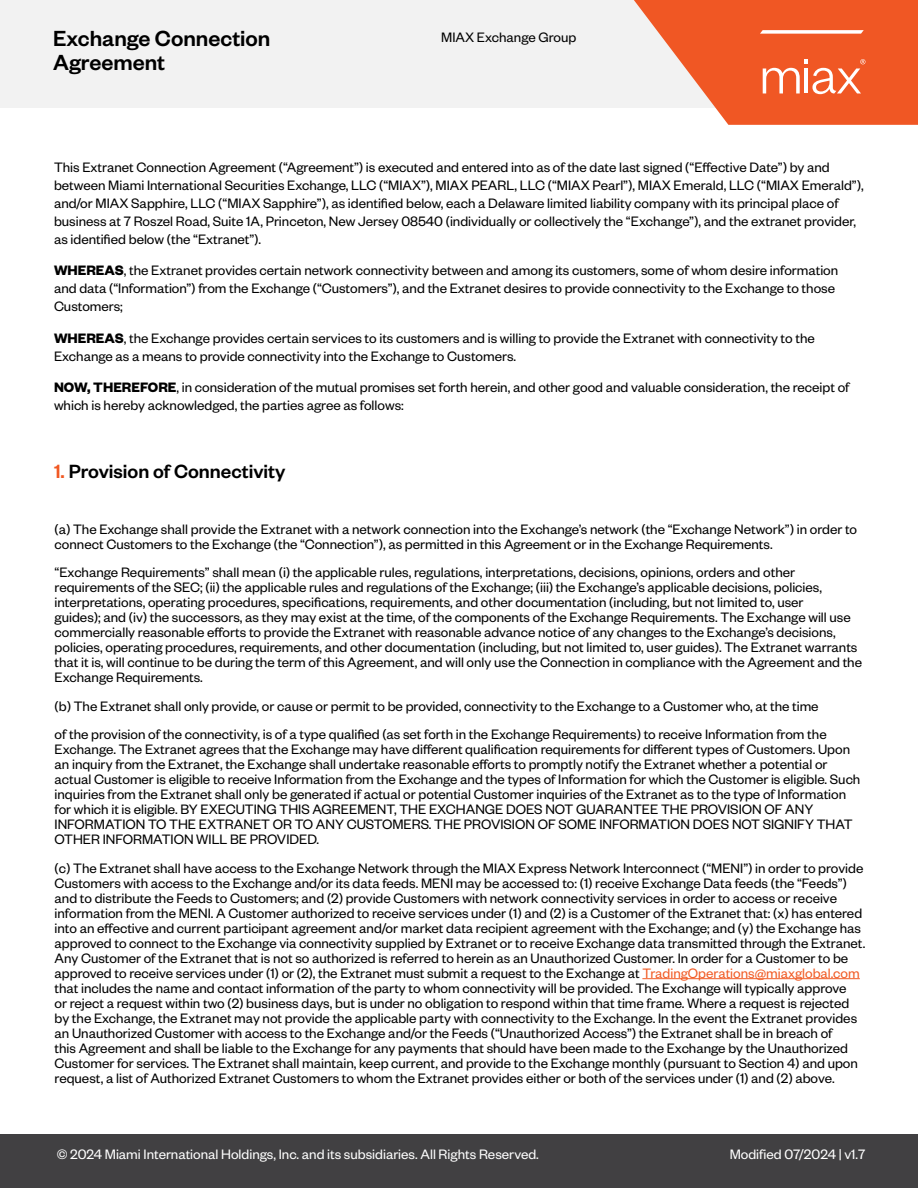
<style>
.page{position:relative;width:918px;height:1188px;background:#fff}
.page>*{position:absolute;margin:0;border:0;box-sizing:border-box;transform-origin:0 0}
.t1{font:500 24px "Founders Grotesk";color:#000}
.t2{font:500 21px "Founders Grotesk";color:#000}
.t3{font:15px/15px "Founders Grotesk";color:#000}
.t4{font:15px "Founders Grotesk";color:#fff}
.s1{font-weight:700}
.s2{color:#f15822}
.s3{color:#f15b25}
</style>
<div class="page">
<div style="left:0;top:1135px;width:918px;height:53px;background:#414042"></div>
<div style="left:0;top:0;width:918px;height:107px;background:#f2f2f2"></div>
<svg style="left:634px;top:0;width:284px;height:125px"></svg>
<hr style="left:642px;top:978px;width:218px;height:1px;background:#f15b25">
<h1 class="t1" style="left:53px;top:23px;width:219px">Exchange Connection</h1>
<p class="t3" style="left:441px;top:29px;width:137px">MIAX Exchange Group</p>
<h1 class="t1" style="left:53px;top:47px;width:114px">Agreement</h1>
<p class="t3" style="left:54px;top:157px;width:811px;line-height:18px">This Extranet Connection Agreement (“Agreement”) is executed and entered into as of the date last signed (“Effective Date”) by and between Miami International Securities Exchange, LLC (“MIAX”), MIAX PEARL, LLC (“MIAX Pearl”), MIAX Emerald, LLC (“MIAX Emerald”), and/or MIAX Sapphire, LLC (“MIAX Sapphire”), as identified below, each a Delaware limited liability company with its principal place of business at 7 Roszel Road, Suite 1A, Princeton, New Jersey 08540 (individually or collectively the “Exchange”), and the extranet provider, as identified below (the “Extranet”).</p>
<p class="t3" style="left:54px;top:261px;width:786px;line-height:18px"><span class="s1">WHEREAS</span>, the Extranet provides certain network connectivity between and among its customers, some of whom desire information and data (“Information”) from the Exchange (“Customers”), and the Extranet desires to provide connectivity to the Exchange to those<br>Customers;</p>
<p class="t3" style="left:54px;top:328px;width:762px;line-height:18px"><span class="s1">WHEREAS</span>, the Exchange provides certain services to its customers and is willing to provide the Extranet with connectivity to the<br>Exchange as a means to provide connectivity into the Exchange to Customers.</p>
<p class="t3" style="left:54px;top:378px;width:797px;line-height:18px"><span class="s1">NOW, THEREFORE</span>, in consideration of the mutual promises set forth herein, and other good and valuable consideration, the receipt of which is hereby acknowledged, the parties agree as follows:</p>
<h2 class="t2" style="left:54px;top:458px;width:233px"><span class="s2">1.</span> Provision of Connectivity</h2>
<p class="t3" style="left:55px;top:521px;width:804px">(a) The Exchange shall provide the Extranet with a network connection into the Exchange’s network (the “Exchange Network”) in order to connect Customers to the Exchange (the “Connection”), as permitted in this Agreement or in the Exchange Requirements.</p>
<p class="t3" style="left:55px;top:564px;width:809px">“Exchange Requirements” shall mean (i) the applicable rules, regulations, interpretations, decisions, opinions, orders and other requirements of the SEC; (ii) the applicable rules and regulations of the Exchange; (iii) the Exchange’s applicable decisions, policies, interpretations, operating procedures, specifications, requirements, and other documentation (including, but not limited to, user<br>guides); and (iv) the successors, as they may exist at the time, of the components of the Exchange Requirements. The Exchange will use commercially reasonable efforts to provide the Extranet with reasonable advance notice of any changes to the Exchange’s decisions, policies, operating procedures, requirements, and other documentation (including, but not limited to, user guides). The Extranet warrants that it is, will continue to be during the term of this Agreement, and will only use the Connection in compliance with the Agreement and the Exchange Requirements.</p>
<p class="t3" style="left:55px;top:691px;width:774px;line-height:28.5px">(b) The Extranet shall only provide, or cause or permit to be provided, connectivity to the Exchange to a Customer who, at the time of the provision of the connectivity, is of a type qualified (as set forth in the Exchange Requirements) to receive Information from the</p>
<p class="t3" style="left:55px;top:741px;width:807px">Exchange. The Extranet agrees that the Exchange may have different qualification requirements for different types of Customers. Upon an inquiry from the Extranet, the Exchange shall undertake reasonable efforts to promptly notify the Extranet whether a potential or actual Customer is eligible to receive Information from the Exchange and the types of Information for which the Customer is eligible. Such inquiries from the Extranet shall only be generated if actual or potential Customer inquiries of the Extranet as to the type of Information for which it is eligible. BY EXECUTING THIS AGREEMENT, THE EXCHANGE DOES NOT GUARANTEE THE PROVISION OF ANY INFORMATION TO THE EXTRANET OR TO ANY CUSTOMERS. THE PROVISION OF SOME INFORMATION DOES NOT SIGNIFY THAT OTHER INFORMATION WILL BE PROVIDED.</p>
<p class="t3" style="left:55px;top:860px;width:812px">(c) The Extranet shall have access to the Exchange Network through the MIAX Express Network Interconnect (“MENI”) in order to provide Customers with access to the Exchange and/or its data feeds. MENI may be accessed to: (1) receive Exchange Data feeds (the “Feeds”) and to distribute the Feeds to Customers; and (2) provide Customers with network connectivity services in order to access or receive information from the MENI. A Customer authorized to receive services under (1) and (2) is a Customer of the Extranet that: (x) has entered into an effective and current participant agreement and/or market data recipient agreement with the Exchange; and (y) the Exchange has approved to connect to the Exchange via connectivity supplied by Extranet or to receive Exchange data transmitted through the Extranet.<br>Any Customer of the Extranet that is not so authorized is referred to herein as an Unauthorized Customer. In order for a Customer to be approved to receive services under (1) or (2), the Extranet must submit a request to the Exchange at <span class="s3">TradingOperations@miaxglobal.com </span>that includes the name and contact information of the party to whom connectivity will be provided. The Exchange will typically approve<br>or reject a request within two (2) business days, but is under no obligation to respond within that time frame. Where a request is rejected by the Exchange, the Extranet may not provide the applicable party with connectivity to the Exchange. In the event the Extranet provides an Unauthorized Customer with access to the Exchange and/or the Feeds (“Unauthorized Access”) the Extranet shall be in breach of<br>this Agreement and shall be liable to the Exchange for any payments that should have been made to the Exchange by the Unauthorized Customer for services. The Extranet shall maintain, keep current, and provide to the Exchange monthly (pursuant to Section 4) and upon request, a list of Authorized Extranet Customers to whom the Extranet provides either or both of the services under (1) and (2) above.</p>
<p class="t4" style="left:57px;top:1145px;width:484px">© 2024 Miami International Holdings, Inc. and its subsidiaries. All Rights Reserved.</p>
<p class="t4" style="left:730px;top:1145px;width:137px">Modified 07/2024 | v1.7</p>
</div>
